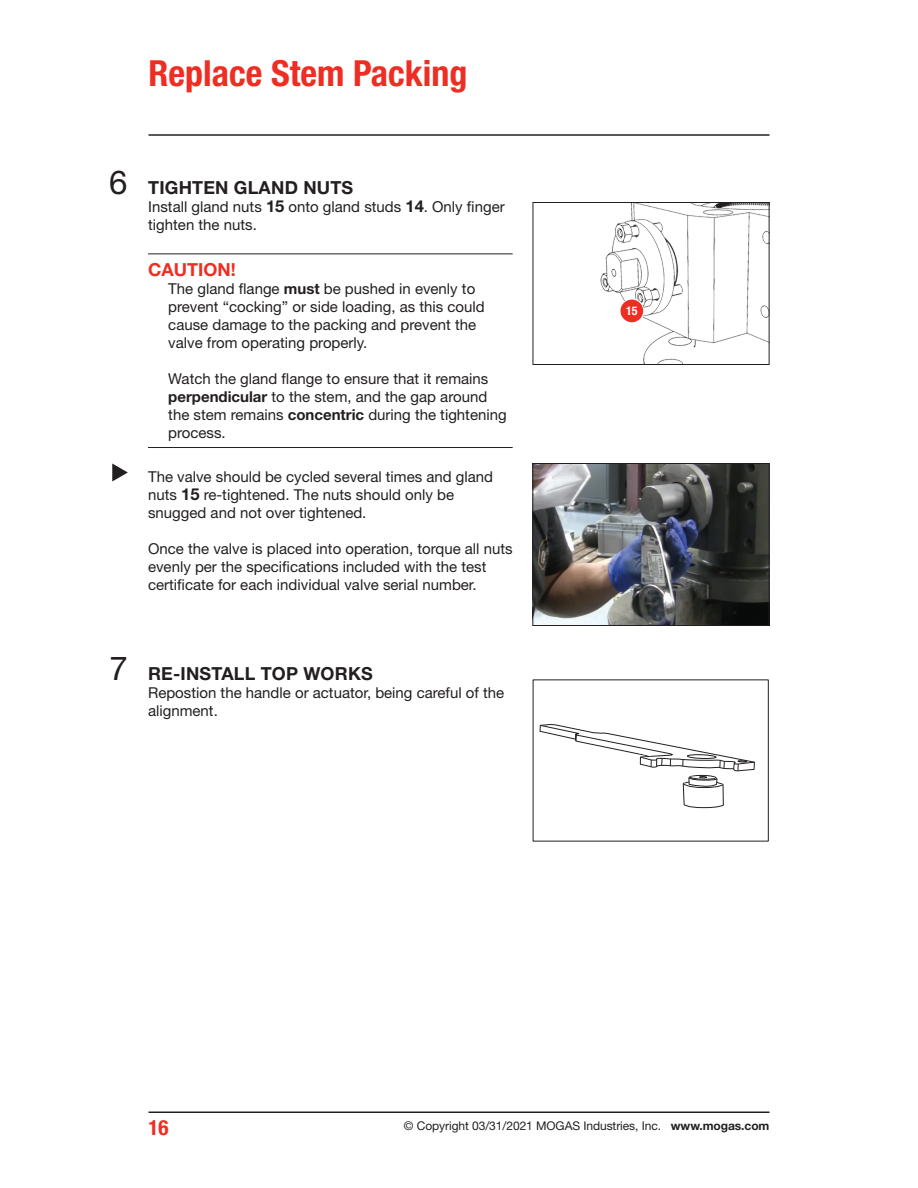
<style>
.page{position:relative;width:918px;height:1188px;background:#fff}
.page>*{position:absolute;margin:0;border:0;box-sizing:border-box;transform-origin:0 0}
.headline{font:700 condensed 36px "Helvetica Neue LT Pro";color:#ee2e22}
.Step_Numbers{font:33px "Helvetica Neue LT Pro";color:#231f20}
.t1{font:700 condensed 21px "Helvetica Neue LT Pro";color:#ee2e22}
.task{font:700 18px "Helvetica Neue LT Pro";letter-spacing:.01em;color:#231f20}
.Warning_heading{font:700 18px "Helvetica Neue LT Pro";color:#ee2e22}
.body_text{font:15px/18px "Helvetica Neue LT Pro";color:#231f20}
.Warning_body_text{font:15px/18px "Helvetica Neue LT Pro";color:#231f20}
.t2{font:12px "Helvetica Neue LT Pro";letter-spacing:-.005em;color:#231f20}
.Callouts{font:700 condensed 12px "Helvetica Neue LT Pro";color:#fff}
.s1{font-weight:700;font-size:16.5px}
.s2{font-weight:700}
</style>
<div class="page">
<hr style="left:148px;top:134px;width:622px;height:2px;background:#231f20">
<hr style="left:148px;top:1112px;width:622px;height:1px;background:#231f20">
<img style="left:600px;top:204px;width:168px;height:159px">
<div style="left:533px;top:202px;width:237px;height:163px;border:1px solid #231f20"></div>
<hr style="left:148px;top:254px;width:365px;height:1px;background:#231f20">
<hr style="left:148px;top:447px;width:365px;height:1px;background:#231f20">
<svg style="left:619px;top:298px;width:25px;height:25px"></svg>
<div style="left:621px;top:300px;width:22px;height:22px;background:#ee2e22;border-radius:50%"></div>
<svg style="left:112px;top:464px;width:16px;height:18px"></svg>
<img style="left:534px;top:465px;width:233px;height:159px">
<div style="left:532px;top:463px;width:237px;height:163px;border:1px solid #231f20"></div>
<svg style="left:539px;top:724px;width:216px;height:85px"></svg>
<p class="headline" style="left:148px;top:51px;width:320px">Replace Stem Packing</p>
<p class="Step_Numbers" style="left:109px;top:162px;width:20px">6</p>
<p class="task" style="left:148px;top:176px;width:207px">TIGHTEN GLAND NUTS</p>
<p class="body_text" style="left:148px;top:197px;width:358px">Install gland nuts <span class="s1">15</span> onto gland studs <span class="s1">14</span>. Only finger tighten the nuts.</p>
<p class="Warning_heading" style="left:148px;top:259px;width:89px">CAUTION!</p>
<p class="Warning_body_text" style="left:168px;top:280px;width:318px">The gland flange <span class="s2">must</span> be pushed in evenly to prevent “cocking” or side loading, as this could cause damage to the packing and prevent the valve from operating properly.</p>
<p class="Warning_body_text" style="left:168px;top:370px;width:340px">Watch the gland flange to ensure that it remains <span class="s2">perpendicular</span> to the stem, and the gap around the stem remains <span class="s2">concentric</span> during the tightening process.</p>
<p class="body_text" style="left:148px;top:467px;width:347px">The valve should be cycled several times and gland nuts <span class="s1">15</span> re-tightened. The nuts should only be snugged and not over tightened.</p>
<p class="body_text" style="left:148px;top:539px;width:366px">Once the valve is placed into operation, torque all nuts evenly per the specifications included with the test certificate for each individual valve serial number.</p>
<p class="Step_Numbers" style="left:110px;top:648px;width:20px">7</p>
<p class="task" style="left:148px;top:662px;width:226px">RE-INSTALL TOP WORKS</p>
<p class="body_text" style="left:148px;top:683px;width:358px">Repostion the handle or actuator, being careful of the alignment.</p>
<p class="Callouts" style="left:626px;top:304px;width:13px">15</p>
<h3 class="t1" style="left:148px;top:1115px;width:22px">16</h3>
<p class="t2" style="left:404px;top:1118px;width:367px">© Copyright 03/31/2021 MOGAS Industries, Inc. <span class="s2">www.mogas.com</span></p>
</div>
